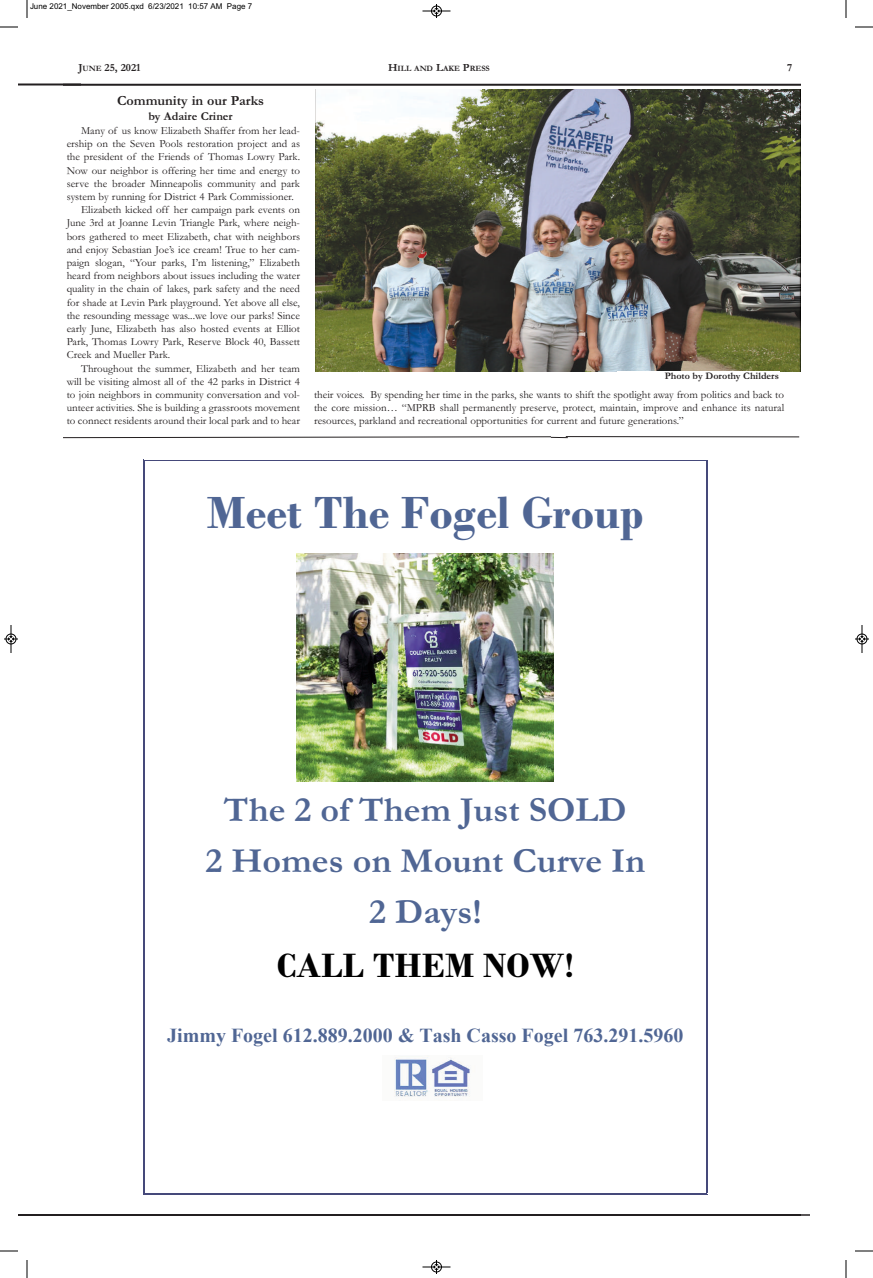
<style>
.page{position:relative;width:873px;height:1278px;background:#fff}
.page>*{position:absolute;margin:0;border:0;box-sizing:border-box;transform-origin:0 0}
.t1{font:700 47.5px "Bodoni";color:#506694}
.t2{font:700 35.6px/51.2px "Garamond";color:#506694;text-align:center}
.t3{font:700 35.6px "Bodoni";color:#000}
.t4{font:700 19.8px "Times New Roman";color:#506694}
.t5{font:700 14px "Garamond";color:#231f20}
.t6{font:700 12px "Garamond";color:#231f20}
.t7{font:11px/13.2px "Garamond";color:#231f20;text-align:justify}
.t8{font:700 11px "Garamond";color:#231f20}
.t9{font:700 10px "Garamond";color:#231f20}
.t10{font:700 8.2px "Garamond";color:#231f20}
.t11{font:8px "Arial";color:#000}
.s1{font-size:8.2px}
.s2{font-size:11px}
</style>
<div class="page">
<hr style="left:63px;top:84px;width:738px;height:2px;background:#231f20">
<hr style="left:72px;top:1214px;width:738px;height:2px;background:#231f20">
<hr style="left:63px;top:1214px;width:238px;height:2px;background:#231f20">
<hr style="left:18px;top:1214px;width:49px;height:2px;background:#231f20">
<hr style="left:18px;top:84px;width:63px;height:2px;background:#231f20">
<svg style="left:63px;top:436px;width:737px;height:3px"></svg>
<img style="left:297px;top:553px;width:257px;height:228px">
<img style="left:394px;top:1056px;width:76px;height:42px">
<hr style="left:145px;top:459px;width:561px;height:1px;background:#45497a">
<hr style="left:145px;top:460px;width:561px;height:1px;background:#45497a">
<hr style="left:143px;top:460px;width:1px;height:733px;background:#45497a">
<hr style="left:144px;top:460px;width:1px;height:733px;background:#45497a">
<hr style="left:706px;top:460px;width:1px;height:733px;background:#45497a">
<hr style="left:145px;top:1193px;width:561px;height:1px;background:#45497a">
<img style="left:315px;top:90px;width:486px;height:282px">
<svg style="left:27px;top:0;width:1px;height:18px"></svg>
<svg style="left:0;top:27px;width:18px;height:1px"></svg>
<svg style="left:846px;top:0;width:1px;height:18px"></svg>
<svg style="left:855px;top:27px;width:18px;height:1px"></svg>
<svg style="left:27px;top:1260px;width:1px;height:18px"></svg>
<svg style="left:0;top:1251px;width:18px;height:1px"></svg>
<svg style="left:846px;top:1260px;width:1px;height:18px"></svg>
<svg style="left:855px;top:1251px;width:18px;height:1px"></svg>
<svg style="left:422px;top:4px;width:28px;height:14px"></svg>
<svg style="left:422px;top:1260px;width:28px;height:14px"></svg>
<svg style="left:4px;top:625px;width:14px;height:28px"></svg>
<svg style="left:855px;top:625px;width:14px;height:28px"></svg>
<p class="t11" style="left:30px;top:3px;width:224px">June 2021_November 2005.qxd 6/23/2021 10:57 AM Page 7</p>
<p class="t8" style="left:78px;top:63px;width:64px">J<span class="s1">UNE</span> 25, 2021</p>
<p class="t10" style="left:388px;top:65px;width:103px"><span class="s2">H</span>ILL AND <span class="s2">L</span>AKE <span class="s2">P</span>RESS</p>
<p class="t8" style="left:787px;top:63px;width:7px">7</p>
<p class="t5" style="left:117px;top:95px;width:148px">Community in our Parks</p>
<p class="t6" style="left:148px;top:112px;width:86px">by Adaire Criner</p>
<p class="t7" style="left:81px;top:125px;width:220px">Many of us know Elizabeth Shaffer from her lead-</p>
<p class="t7" style="left:67px;top:138px;width:235px">ership on the Seven Pools restoration project and as</p>
<p class="t7" style="left:67px;top:152px;width:235px">the president of the Friends of Thomas Lowry Park.</p>
<p class="t7" style="left:67px;top:165px;width:235px">Now our neighbor is offering her time and energy to</p>
<p class="t7" style="left:67px;top:178px;width:235px">serve the broader Minneapolis community and park</p>
<p class="t7" style="left:67px;top:191px;width:229px">system by running for District 4 Park Commissioner.</p>
<p class="t7" style="left:81px;top:204px;width:220px">Elizabeth kicked off her campaign park events on</p>
<p class="t7" style="left:67px;top:218px;width:235px">June 3rd at Joanne Levin Triangle Park, where neigh-</p>
<p class="t7" style="left:67px;top:231px;width:235px">bors gathered to meet Elizabeth, chat with neighbors</p>
<p class="t7" style="left:67px;top:244px;width:235px">and enjoy Sebastian Joe’s ice cream! True to her cam-</p>
<p class="t7" style="left:67px;top:257px;width:235px">paign slogan, “Your parks, I’m listening,” Elizabeth</p>
<p class="t7" style="left:67px;top:270px;width:235px">heard from neighbors about issues including the water</p>
<p class="t7" style="left:67px;top:284px;width:235px">quality in the chain of lakes, park safety and the need</p>
<p class="t7" style="left:67px;top:297px;width:235px">for shade at Levin Park playground. Yet above all else,</p>
<p class="t7" style="left:67px;top:310px;width:235px">the resounding message was...we love our parks! Since</p>
<p class="t7" style="left:67px;top:323px;width:235px">early June, Elizabeth has also hosted events at Elliot</p>
<p class="t7" style="left:67px;top:336px;width:235px">Park, Thomas Lowry Park, Reserve Block 40, Bassett</p>
<p class="t7" style="left:67px;top:350px;width:105px">Creek and Mueller Park.</p>
<p class="t7" style="left:81px;top:363px;width:220px">Throughout the summer, Elizabeth and her team</p>
<p class="t7" style="left:67px;top:376px;width:235px">will be visiting almost all of the 42 parks in District 4</p>
<p class="t7" style="left:67px;top:389px;width:235px">to join neighbors in community conversation and vol-</p>
<p class="t7" style="left:67px;top:402px;width:235px">unteer activities. She is building a grassroots movement</p>
<p class="t7" style="left:67px;top:416px;width:235px">to connect residents around their local park and to hear</p>
<p class="t9" style="left:665px;top:372px;width:116px">Photo by Dorothy Childers</p>
<p class="t7" style="left:314px;top:389px;width:472px">their voices. By spending her time in the parks, she wants to shift the spotlight away from politics and back to the core mission… “MPRB shall permanently preserve, protect, maintain, improve and enhance its natural resources, parkland and recreational opportunities for current and future generations.”</p>
<h1 class="t1" style="left:207px;top:496px;width:438px">Meet The Fogel Group</h1>
<h2 class="t2" style="left:205px;top:787px;width:442px">The 2 of Them Just SOLD<br>2 Homes on Mount Curve In<br>2 Days!</h2>
<h2 class="t3" style="left:277px;top:953px;width:299px">CALL THEM NOW!</h2>
<h3 class="t4" style="left:167px;top:1024px;width:518px">Jimmy Fogel 612.889.2000 &amp; Tash Casso Fogel 763.291.5960</h3>
</div>
